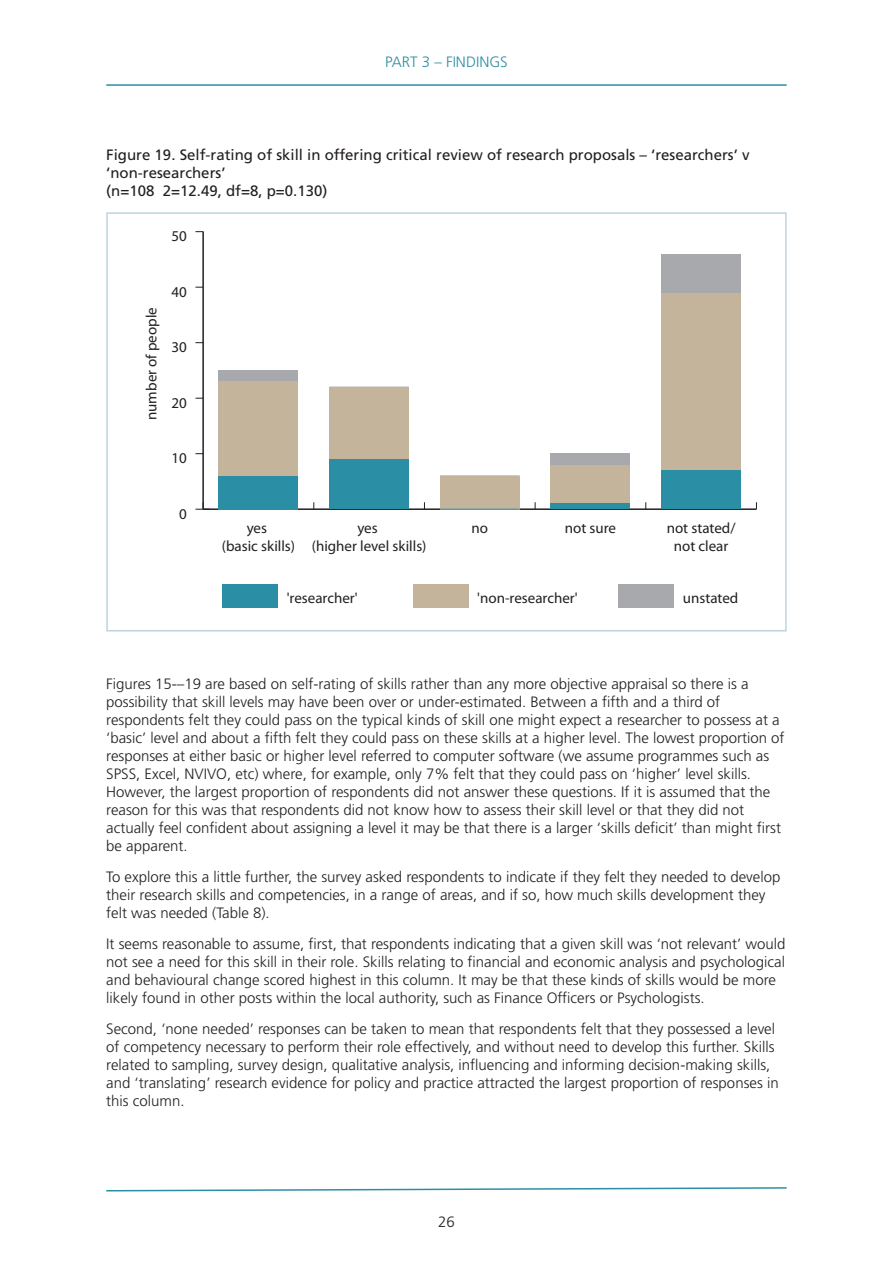
<style>
.page{position:relative;width:893px;height:1263px;background:#fff}
.page>*{position:absolute;margin:0;border:0;box-sizing:border-box;transform-origin:0 0}
.t1{font:300 15px/18px "Frutiger";color:#231f20}
.t2{font:15px/18px "Frutiger";color:#231f20}
.t3{font:15px/18px "Myriad Pro";color:#231f20;text-align:center}
.t4{font:300 15px "Frutiger";color:#2a8fa4}
</style>
<div class="page">
<svg style="left:106px;top:1187px;width:681px;height:5px"></svg>
<hr style="left:106px;top:84px;width:681px;height:2px;background:#2a8fa4">
<hr style="left:203px;top:508px;width:553px;height:2px;background:#231f20">
<hr style="left:202px;top:232px;width:2px;height:277px;background:#231f20">
<svg style="left:195px;top:502px;width:14px;height:8px"></svg>
<div style="left:618px;top:584px;width:56px;height:23px;background:#a8a9ad"></div>
<div style="left:219px;top:370px;width:79px;height:11px;background:#a8a9ad"></div>
<div style="left:551px;top:454px;width:79px;height:11px;background:#a8a9ad"></div>
<div style="left:661px;top:254px;width:80px;height:39px;background:#a8a9ad"></div>
<div style="left:413px;top:584px;width:56px;height:23px;background:#c3b49b"></div>
<div style="left:219px;top:381px;width:79px;height:95px;background:#c3b49b"></div>
<div style="left:329px;top:387px;width:80px;height:72px;background:#c3b49b"></div>
<div style="left:440px;top:476px;width:80px;height:33px;background:#c3b49b"></div>
<div style="left:551px;top:465px;width:79px;height:39px;background:#c3b49b"></div>
<div style="left:661px;top:293px;width:80px;height:177px;background:#c3b49b"></div>
<div style="left:222px;top:584px;width:56px;height:23px;background:#2a8fa4"></div>
<div style="left:219px;top:476px;width:79px;height:33px;background:#2a8fa4"></div>
<div style="left:329px;top:459px;width:80px;height:50px;background:#2a8fa4"></div>
<div style="left:551px;top:504px;width:79px;height:5px;background:#2a8fa4"></div>
<div style="left:661px;top:470px;width:80px;height:39px;background:#2a8fa4"></div>
<div style="left:106px;top:212px;width:681px;height:419px;border:2px solid #bfd3dd"></div>
<p class="t4" style="left:385px;top:55px;width:124px">PART 3 – FINDINGS</p>
<p class="t2" style="left:106px;top:147px;width:645px">Figure 19. Self-rating of skill in offering critical review of research proposals – ‘researchers’ v ‘non-researchers’<br>(n=108 2=12.49, df=8, p=0.130)</p>
<p class="t3" style="left:171px;top:229px;width:17px">50</p>
<p class="t3" style="left:144px;top:420px;width:114px;rotate:-90deg">number of people</p>
<p class="t3" style="left:171px;top:284px;width:17px">40</p>
<p class="t3" style="left:171px;top:340px;width:17px">30</p>
<p class="t3" style="left:171px;top:395px;width:17px">20</p>
<p class="t3" style="left:171px;top:451px;width:17px">10</p>
<p class="t3" style="left:179px;top:506px;width:9px">0</p>
<p class="t3" style="left:222px;top:520px;width:75px">yes<br>(basic skills)</p>
<p class="t3" style="left:357px;top:520px;width:22px">yes</p>
<p class="t3" style="left:471px;top:520px;width:18px">no</p>
<p class="t3" style="left:565px;top:520px;width:53px">not sure</p>
<p class="t3" style="left:312px;top:538px;width:116px">(higher level skills)</p>
<p class="t3" style="left:667px;top:520px;width:70px">not stated/ not clear</p>
<p class="t3" style="left:287px;top:590px;width:72px">'researcher'</p>
<p class="t3" style="left:477px;top:590px;width:102px">'non-researcher'</p>
<p class="t3" style="left:683px;top:590px;width:57px">unstated</p>
<p class="t1" style="left:106px;top:676px;width:680px">Figures 15-–19 are based on self-rating of skills rather than any more objective appraisal so there is a possibility that skill levels may have been over or under-estimated. Between a fifth and a third of respondents felt they could pass on the typical kinds of skill one might expect a researcher to possess at a ‘basic’ level and about a fifth felt they could pass on these skills at a higher level. The lowest proportion of responses at either basic or higher level referred to computer software (we assume programmes such as SPSS, Excel, NVIVO, etc) where, for example, only 7% felt that they could pass on ‘higher’ level skills.<br>However, the largest proportion of respondents did not answer these questions. If it is assumed that the reason for this was that respondents did not know how to assess their skill level or that they did not actually feel confident about assigning a level it may be that there is a larger ‘skills deficit’ than might first be apparent.</p>
<p class="t1" style="left:106px;top:869px;width:675px">To explore this a little further, the survey asked respondents to indicate if they felt they needed to develop their research skills and competencies, in a range of areas, and if so, how much skills development they felt was needed (Table 8).</p>
<p class="t1" style="left:106px;top:936px;width:681px">It seems reasonable to assume, first, that respondents indicating that a given skill was ‘not relevant’ would not see a need for this skill in their role. Skills relating to financial and economic analysis and psychological and behavioural change scored highest in this column. It may be that these kinds of skills would be more likely found in other posts within the local authority, such as Finance Officers or Psychologists.</p>
<p class="t1" style="left:106px;top:1020px;width:674px">Second, ‘none needed’ responses can be taken to mean that respondents felt that they possessed a level of competency necessary to perform their role effectively, and without need to develop this further. Skills related to sampling, survey design, qualitative analysis, influencing and informing decision-making skills, and ‘translating’ research evidence for policy and practice attracted the largest proportion of responses in this column.</p>
<p class="t1" style="left:438px;top:1214px;width:18px">26</p>
</div>
